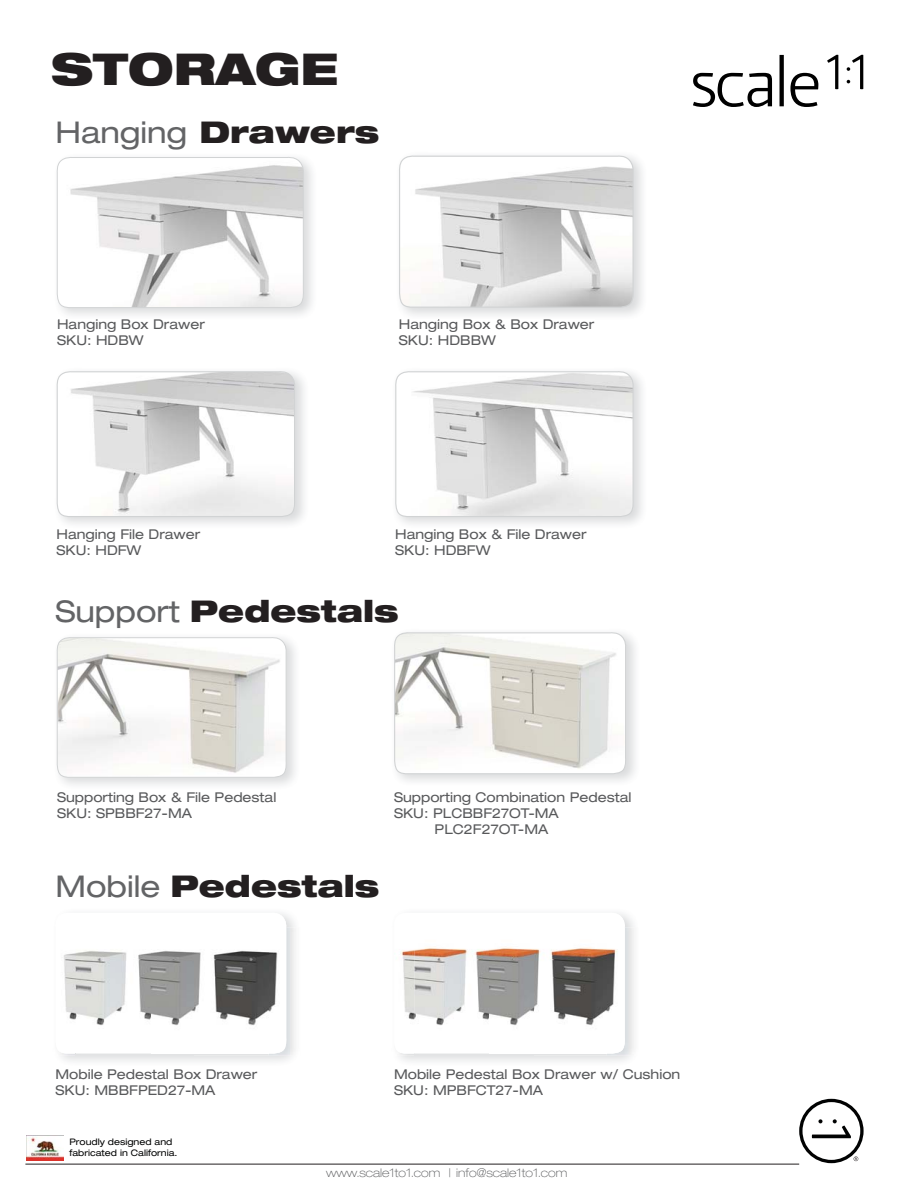
<style>
.page{position:relative;width:918px;height:1188px;background:#fff}
.page>*{position:absolute;margin:0;border:0;box-sizing:border-box;transform-origin:0 0}
.t1{font:900 expanded 43.95px "Helvetica Neue LT Std";color:#231f20}
.t2{font:900 expanded 30px "Helvetica Neue LT Std";color:#231f20}
.t3{font:expanded 30px "Helvetica Neue LT Std";color:#636466}
.t4{font:expanded 13.5px/16.2px "Helvetica Neue LT Std";color:#58595b}
.t5{font:100 expanded 12px "Helvetica Neue LT Std";color:#58595b}
.t6{font:expanded 9px/10.5px "Helvetica Neue LT Std";color:#010202}
.s1{font-weight:900;color:#231f20}
.s2{font-weight:400;color:#636466}
</style>
<div class="page">
<svg style="left:400px;top:912px;width:226px;height:15px"></svg>
<svg style="left:62px;top:913px;width:225px;height:14px"></svg>
<svg style="left:57px;top:156px;width:247px;height:152px"></svg>
<svg style="left:56px;top:369px;width:241px;height:149px"></svg>
<svg style="left:395px;top:369px;width:240px;height:149px"></svg>
<svg style="left:398px;top:153px;width:237px;height:156px"></svg>
<svg style="left:57px;top:636px;width:230px;height:142px"></svg>
<svg style="left:394px;top:630px;width:234px;height:145px"></svg>
<img style="left:55px;top:951px;width:21px;height:103px">
<img style="left:76px;top:949px;width:76px;height:105px">
<img style="left:194px;top:927px;width:105px;height:129px">
<img style="left:152px;top:949px;width:42px;height:107px">
<img style="left:394px;top:949px;width:20px;height:105px">
<img style="left:414px;top:940px;width:76px;height:114px">
<img style="left:534px;top:927px;width:104px;height:129px">
<img style="left:490px;top:940px;width:44px;height:116px">
<svg style="left:799px;top:1099px;width:65px;height:64px"></svg>
<img style="left:26px;top:1135px;width:37px;height:25px">
<hr style="left:25px;top:1164px;width:774px;height:1px;background:#231f20">
<svg style="left:693px;top:55px;width:170px;height:52px"></svg>
<h1 class="t1" style="left:51px;top:54px;width:289px">STORAGE</h1>
<h2 class="t3" style="left:56px;top:121px;width:325px">Hanging <span class="s1">Drawers</span></h2>
<p class="t4" style="left:95px;top:317px;width:4px">i</p>
<p class="t4" style="left:121px;top:317px;width:12px">B</p>
<p class="t4" style="left:153px;top:317px;width:12px">D</p>
<p class="t4" style="left:57px;top:317px;width:149px">Hang ng ox rawer<br>SKU: HDBW</p>
<p class="t4" style="left:437px;top:317px;width:4px">i</p>
<p class="t4" style="left:463px;top:317px;width:12px">B</p>
<p class="t4" style="left:543px;top:317px;width:12px">D</p>
<p class="t4" style="left:399px;top:317px;width:197px">Hang ng ox &amp; Box rawer<br>SKU: HDBBW</p>
<p class="t4" style="left:57px;top:527px;width:145px;text-indent:79px">e rawer<br>SKU: HDFW</p>
<p class="t4" style="left:395px;top:527px;width:152px">Hang ng ox &amp; Fil D</p>
<p class="t4" style="left:57px;top:527px;width:104px">Hang ng Fil D</p>
<p class="t4" style="left:95px;top:527px;width:4px">i</p>
<p class="t4" style="left:433px;top:527px;width:4px">i</p>
<p class="t4" style="left:459px;top:527px;width:12px">B</p>
<p class="t4" style="left:521px;top:527px;width:67px">e rawer</p>
<p class="t4" style="left:395px;top:543px;width:97px">SKU: HDBFW</p>
<h2 class="t2" style="left:56px;top:600px;width:345px"><span class="s2">Support</span> Pedestals</h2>
<p class="t4" style="left:57px;top:790px;width:221px">Supporting Box &amp; File Pedestal<br>SKU: SPBBF27-MA</p>
<p class="t4" style="left:394px;top:790px;width:239px">Supporting Combination Pedestal</p>
<p class="t4" style="left:394px;top:806px;width:166px">SKU: PLCBBF27OT-MA</p>
<p class="t4" style="left:435px;top:823px;width:115px">PLC2F27OT-MA</p>
<h2 class="t2" style="left:56px;top:875px;width:325px"><span class="s2">Mobile</span> Pedestals</h2>
<p class="t4" style="left:56px;top:1067px;width:203px">Mobile Pedestal Box Drawer<br>SKU: MBBFPED27-MA</p>
<p class="t4" style="left:394px;top:1067px;width:288px">Mobile Pedestal Box Drawer w/ Cushion<br>SKU: MPBFCT27-MA</p>
<p class="t6" style="left:69px;top:1138px;width:110px">Proudly designed and fabricated in California.</p>
<p class="t5" style="left:326px;top:1168px;width:243px">www.scale1to1.com | info@scale1to1.com</p>
</div>
